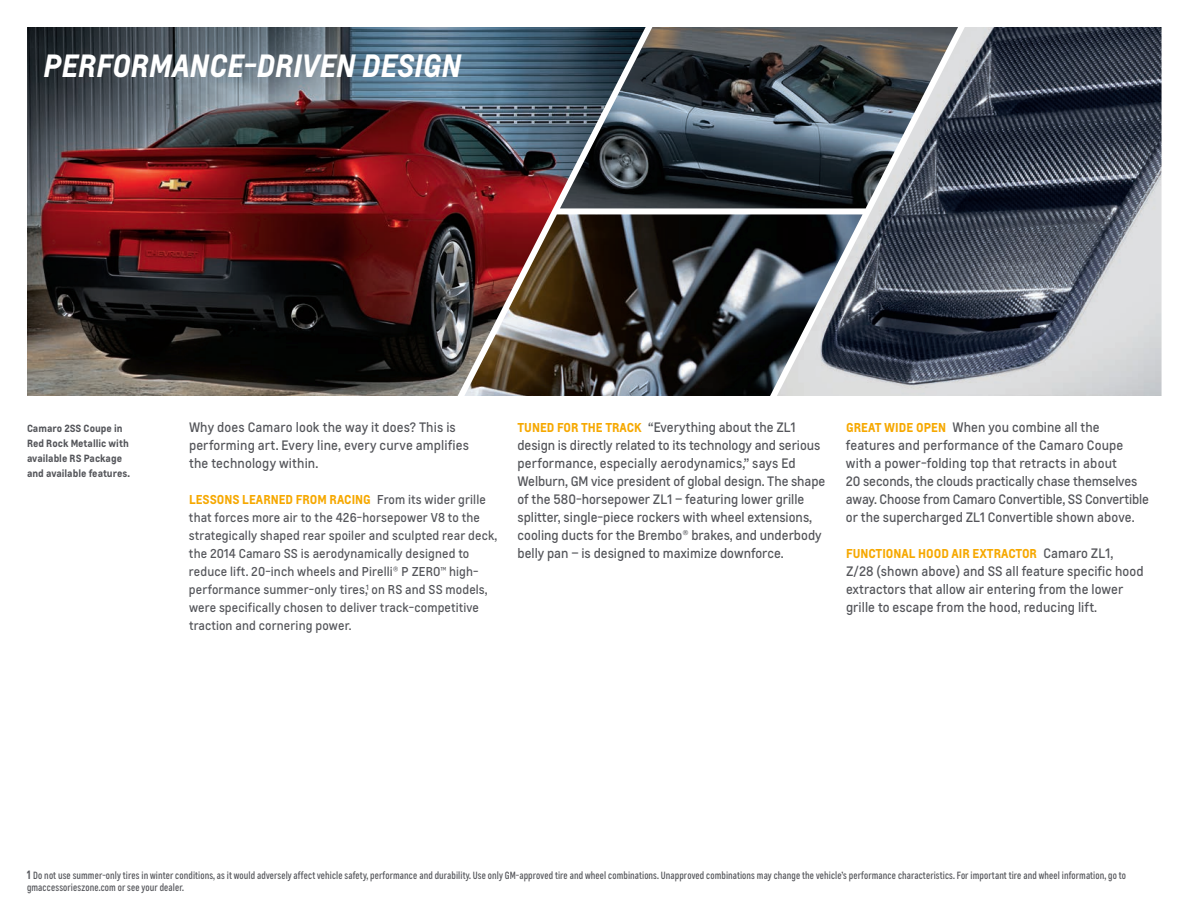
<style>
.page{position:relative;width:1188px;height:918px;background:#fff}
.page>*{position:absolute;margin:0;border:0;box-sizing:border-box;transform-origin:0 0}
.t1{font:italic 700 30px "Louis";letter-spacing:-.005em;color:#fff}
.t2{font:12.75px/18px "Louis";color:#54555a}
.t3{font:12px/18px "Louis";letter-spacing:.01em;color:#54555a}
.t4{font:700 12px "Louis";color:#f6a800}
.t5{font:condensed 9.75px/12px "Louis";letter-spacing:.01em;color:#54555a}
.t6{font:700 9.75px/15px "Louis";color:#54555a}
.s1{font-weight:700;color:#f6a800}
.s2{font-stretch:condensed}
.s3{font-weight:700;font-size:12px;color:#f6a800}
.s4{font-weight:400;font-size:12.75px;color:#54555a}
.s5{font-weight:600;font-size:11.25px}
</style>
<div class="page">
<img style="left:27px;top:27px;width:619px;height:369px">
<img style="left:560px;top:27px;width:217px;height:181px">
<img style="left:777px;top:27px;width:385px;height:369px">
<img style="left:464px;top:214px;width:399px;height:182px">
<h1 class="t1" style="left:43px;top:45px;width:277px">PERFORMANCE-DRIVEN</h1>
<h1 class="t1" style="left:361px;top:45px;width:81px">DESIGN</h1>
<p class="t6" style="left:27px;top:421px;width:104px">Camaro 2SS Coupe in<br>Red Rock Metallic with available RS Package and available features.</p>
<p class="t2" style="left:189px;top:418px;width:282px">Why does Camaro look the way it does? This is performing art. Every line, every curve amplifies the technology within.</p>
<p class="t3" style="left:189px;top:491px;width:310px"><span class="s1">LESSONS LEARNED FROM RACING</span> From its wider grille that forces more air to the 426-horsepower V8 to the strategically shaped rear spoiler and sculpted rear deck, the 2014 Camaro SS is aerodynamically designed to reduce lift. 20-inch wheels and Pirelli® P ZERO<span class="s2">™</span> high&shy;performance summer-only tires,<sup>1</sup> on RS and SS models, were specifically chosen to deliver track-competitive traction and cornering power.</p>
<p class="t2" style="left:518px;top:418px;width:309px"><span class="s3">TUNED FOR THE TRACK</span> “Everything about the ZL1 design is directly related to its technology and serious performance, especially aerodynamics,” says Ed Welburn, GM vice president of global design. The shape of the 580-horsepower ZL1 – featuring lower grille splitter, single-piece rockers with wheel extensions, cooling ducts for the Brembo® brakes, and underbody belly pan – is designed to maximize downforce.</p>
<p class="t2" style="left:846px;top:418px;width:305px"><span class="s3">GREAT WIDE OPEN</span> When you combine all the features and performance of the Camaro Coupe with a power-folding top that retracts in about<br>20 seconds, the clouds practically chase themselves away. Choose from Camaro Convertible, SS Convertible or the supercharged ZL1 Convertible shown above.</p>
<p class="t4" style="left:846px;top:546px;width:269px">FUNCTIONAL HOOD AIR EXTRACTOR <span class="s4">Camaro ZL1,</span></p>
<p class="t2" style="left:846px;top:562px;width:299px">Z/28 (shown above) and SS all feature specific hood extractors that allow air entering from the lower grille to escape from the hood, reducing lift.</p>
<p class="t5" style="left:27px;top:869px;width:1101px"><span class="s5">1</span> Do not use summer-only tires in winter conditions, as it would adversely affect vehicle safety, performance and durability. Use only GM-approved tire and wheel combinations. Unapproved combinations may change the vehicle’s performance characteristics. For important tire and wheel information, go to gmaccessorieszone.com or see your dealer.</p>
</div>
